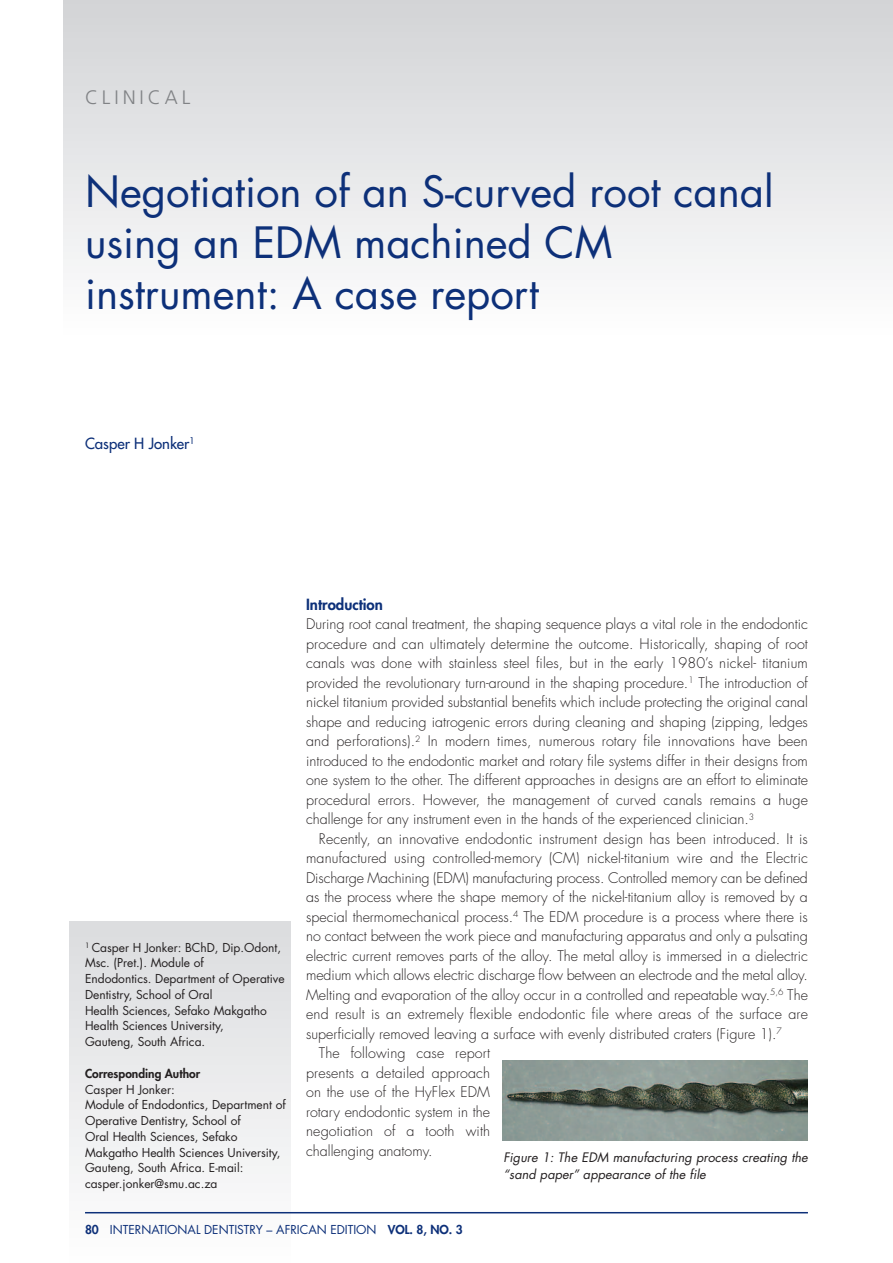
<style>
.page{position:relative;width:893px;height:1263px;background:#fff}
.page>*{position:absolute;margin:0;border:0;box-sizing:border-box;transform-origin:0 0}
.t1{font:42px/51px "Futura";color:#0d3079}
.t2{font:300 19.5px "Frutiger";letter-spacing:.2em;color:#808285}
.t3{font:15px "Futura";color:#0d3079}
.t4{font:800 15px "Futura";color:#0d3079}
.t5{font:300 14.25px/19.5px "Futura";color:#231f20;text-align:justify}
.t6{font:italic 12.75px/16.6px "Futura";letter-spacing:.005em;color:#231f20}
.t7{font:12px/15.8px "Futura";color:#231f20}
.t8{font:12px "Futura";color:#0d3079}
.t9{font:800 12px "Futura";color:#231f20}
.s1{font-weight:800}
</style>
<div class="page">
<div style="left:70px;top:922px;width:221px;height:341px;background:linear-gradient(to bottom,#dbdcde,#fefefe)"></div>
<div style="left:64px;top:0;width:829px;height:334px;background:linear-gradient(to bottom,#d2d3d6,#fdfdfe)"></div>
<hr style="left:85px;top:1212px;width:723px;height:1px;background:#0d3079">
<img style="left:502px;top:1060px;width:306px;height:80px">
<h2 class="t2" style="left:85px;top:89px;width:107px">CLINICAL</h2>
<h1 class="t1" style="left:85px;top:170px;width:690px">Negotiation of an S-curved root canal using an EDM machined CM instrument: A case report</h1>
<p class="t3" style="left:85px;top:436px;width:111px">Casper H Jonker<sup>1</sup></p>
<p class="t7" style="left:85px;top:940px;width:201px"><sup>1</sup> Casper H Jonker: BChD, Dip.Odont,<br>Msc. (Pret.). Module of<br>Endodontics. Department of Operative<br>Dentistry, School of Oral<br>Health Sciences, Sefako Makgatho<br>Health Sciences University,<br>Gauteng, South Africa.</p>
<p class="t9" style="left:85px;top:1067px;width:117px">Corresponding Author</p>
<p class="t7" style="left:85px;top:1082px;width:202px">Casper H Jonker:<br>Module of Endodontics, Department of<br>Operative Dentistry, School of<br>Oral Health Sciences, Sefako<br>Makgatho Health Sciences University,<br>Gauteng, South Africa. E-mail: casper.jonker@smu.ac.za</p>
<p class="t4" style="left:306px;top:597px;width:78px">Introduction</p>
<p class="t5" style="left:306px;top:615px;width:503px">During root canal treatment, the shaping sequence plays a vital role in the endodontic procedure and can ultimately determine the outcome. Historically, shaping of root canals was done with stainless steel files, but in the early 1980’s nickel- titanium provided the revolutionary turn-around in the shaping procedure.<sup>1</sup> The introduction of nickel titanium provided substantial benefits which include protecting the original canal shape and reducing iatrogenic errors during cleaning and shaping (zipping, ledges and perforations).<sup>2</sup> In modern times, numerous rotary file innovations have been introduced to the endodontic market and rotary file systems differ in their designs from one system to the other. The different approaches in designs are an effort to eliminate procedural errors. However, the management of curved canals remains a huge challenge for any instrument even in the hands of the experienced clinician.<sup>3</sup></p>
<p class="t5" style="left:319px;top:830px;width:490px">Recently, an innovative endodontic instrument design has been introduced. It is</p>
<p class="t5" style="left:306px;top:849px;width:503px">manufactured using controlled-memory (CM) nickel-titanium wire and the Electric</p>
<p class="t5" style="left:306px;top:869px;width:503px">Discharge Machining (EDM) manufacturing process. Controlled memory can be defined</p>
<p class="t5" style="left:306px;top:888px;width:503px">as the process where the shape memory of the nickel-titanium alloy is removed by a</p>
<p class="t5" style="left:306px;top:908px;width:503px">special thermomechanical process.<sup>4</sup> The EDM procedure is a process where there is</p>
<p class="t5" style="left:306px;top:927px;width:503px">no contact between the work piece and manufacturing apparatus and only a pulsating</p>
<p class="t5" style="left:306px;top:947px;width:503px">electric current removes parts of the alloy. The metal alloy is immersed in a dielectric</p>
<p class="t5" style="left:306px;top:966px;width:503px">medium which allows electric discharge flow between an electrode and the metal alloy.</p>
<p class="t5" style="left:306px;top:986px;width:503px">Melting and evaporation of the alloy occur in a controlled and repeatable way.<sup>5,6</sup> The</p>
<p class="t5" style="left:306px;top:1005px;width:503px">end result is an extremely flexible endodontic file where areas of the surface are</p>
<p class="t5" style="left:306px;top:1025px;width:477px">superficially removed leaving a surface with evenly distributed craters (Figure 1).<sup>7</sup></p>
<p class="t5" style="left:319px;top:1044px;width:173px">The following case report</p>
<p class="t5" style="left:306px;top:1064px;width:185px">presents a detailed approach</p>
<p class="t5" style="left:306px;top:1083px;width:185px">on the use of the HyFlex EDM</p>
<p class="t5" style="left:306px;top:1103px;width:185px">rotary endodontic system in the</p>
<p class="t5" style="left:306px;top:1122px;width:185px">negotiation of a tooth with</p>
<p class="t5" style="left:306px;top:1142px;width:128px">challenging anatomy.</p>
<p class="t6" style="left:503px;top:1150px;width:306px">Figure 1: The EDM manufacturing process creating the “sand paper” appearance of the file</p>
<p class="t8" style="left:85px;top:1224px;width:379px"><span class="s1">80</span> INTERNATIONAL DENTISTRY – AFRICAN EDITION <span class="s1">VOL. 8, NO. 3</span></p>
</div>
